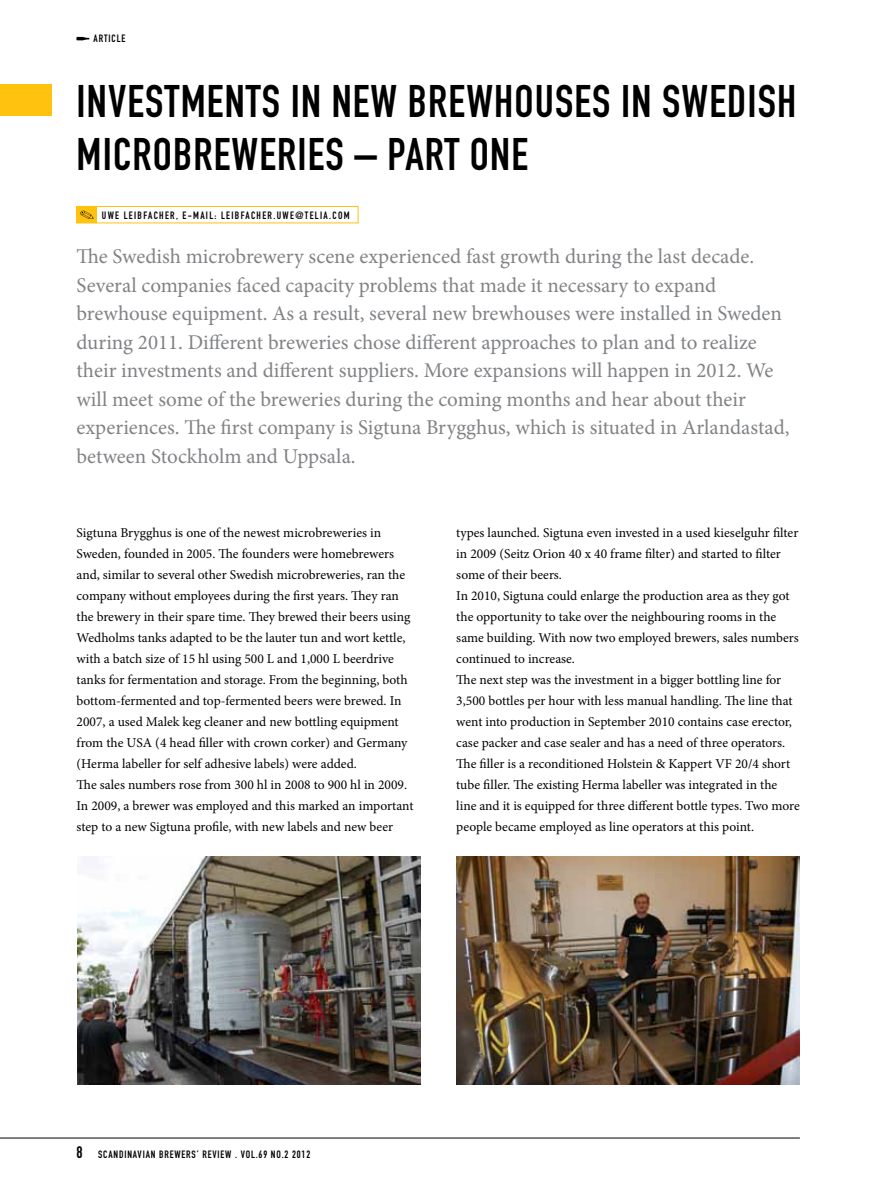
<style>
.page{position:relative;width:885px;height:1191px;background:#fff}
.page>*{position:absolute;margin:0;border:0;box-sizing:border-box;transform-origin:0 0}
.t1{font:45px/52.5px "DIN Engschrift LT";letter-spacing:.025em;color:#000}
.t2{font:21px/28.5px "Minion Pro";color:#808285}
.t3{font:16.5px "DIN Engschrift LT SC990";color:#000}
.t4{font:13.5px/21px "Minion Pro";color:#000}
.t5{font:10.5px "DIN Engschrift LT";letter-spacing:.125em;color:#000}
.t6{font:10.5px "DIN Engschrift LT SC990";letter-spacing:.08em;color:#000}
.t7{font:10.5px "DIN Engschrift LT";letter-spacing:.09em;color:#000}
</style>
<div class="page">
<hr style="left:0;top:1137px;width:799px;height:1px;background:#000">
<svg style="left:76px;top:37px;width:13px;height:3px"></svg>
<div style="left:0;top:84px;width:51px;height:32px;background:#ffc20e"></div>
<div style="left:76px;top:206px;width:282px;height:17px;border:1px solid #ffc20e"></div>
<div style="left:76px;top:206px;width:20px;height:17px;background:#ffc20e"></div>
<svg style="left:80px;top:211px;width:14px;height:8px"></svg>
<img style="left:77px;top:856px;width:343px;height:228px">
<img style="left:456px;top:856px;width:343px;height:228px">
<p class="t7" style="left:94px;top:32px;width:33px">ARTICLE</p>
<h1 class="t1" style="left:77px;top:76px;width:721px">INVESTMENTS IN NEW BREWHOUSES IN SWEDISH<br>MICROBREWERIES – PART ON E</h1>
<p class="t5" style="left:102px;top:209px;width:243px">UWE LEIBFACHER, E-MAIL: LEIBFACHER.UWE@TELIA.COM</p>
<p class="t2" style="left:76px;top:242px;width:714px">The Swedish microbrewery scene experienced fast growth during the last decade.<br>Several companies faced capacity problems that made it necessary to expand brewhouse equipment. As a result, several new brewhouses were installed in Sweden during 2011. Different breweries chose different approaches to plan and to realize their investments and different suppliers. More expansions will happen in 2012. We will meet some of the breweries during the coming months and hear about their experiences. The first company is Sigtuna Brygghus, which is situated in Arlandastad, between Stockholm and Uppsala.</p>
<p class="t4" style="left:77px;top:522px;width:338px">Sigtuna Brygghus is one of the newest microbreweries in Sweden, founded in 2005. The founders were homebrewers and, similar to several other Swedish microbreweries, ran the company without employees during the first years. They ran the brewery in their spare time. They brewed their beers using Wedholms tanks adapted to be the lauter tun and wort kettle, with a batch size of 15 hl using 500 L and 1,000 L beerdrive tanks for fermentation and storage. From the beginning, both bottom-fermented and top-fermented beers were brewed. In 2007, a used Malek keg cleaner and new bottling equipment from the USA (4 head filler with crown corker) and Germany (Herma labeller for self adhesive labels) were added.<br>The sales numbers rose from 300 hl in 2008 to 900 hl in 2009.<br>In 2009, a brewer was employed and this marked an important step to a new Sigtuna profile, with new labels and new beer</p>
<p class="t4" style="left:456px;top:522px;width:345px">types launched. Sigtuna even invested in a used kieselguhr filter in 2009 (Seitz Orion 40 x 40 frame filter) and started to filter some of their beers.<br>In 2010, Sigtuna could enlarge the production area as they got the opportunity to take over the neighbouring rooms in the same building. With now two employed brewers, sales numbers continued to increase.<br>The next step was the investment in a bigger bottling line for 3,500 bottles per hour with less manual handling. The line that went into production in September 2010 contains case erector, case packer and case sealer and has a need of three operators.<br>The filler is a reconditioned Holstein &amp; Kappert VF 20/4 short tube filler. The existing Herma labeller was integrated in the line and it is equipped for three different bottle types. Two more people became employed as line operators at this point.</p>
<p class="t3" style="left:77px;top:1142px;width:8px">8</p>
<p class="t6" style="left:98px;top:1148px;width:213px">SCANDINAVIAN BREWERS’ REVIEW . VOL.69 NO.2 2012</p>
</div>
